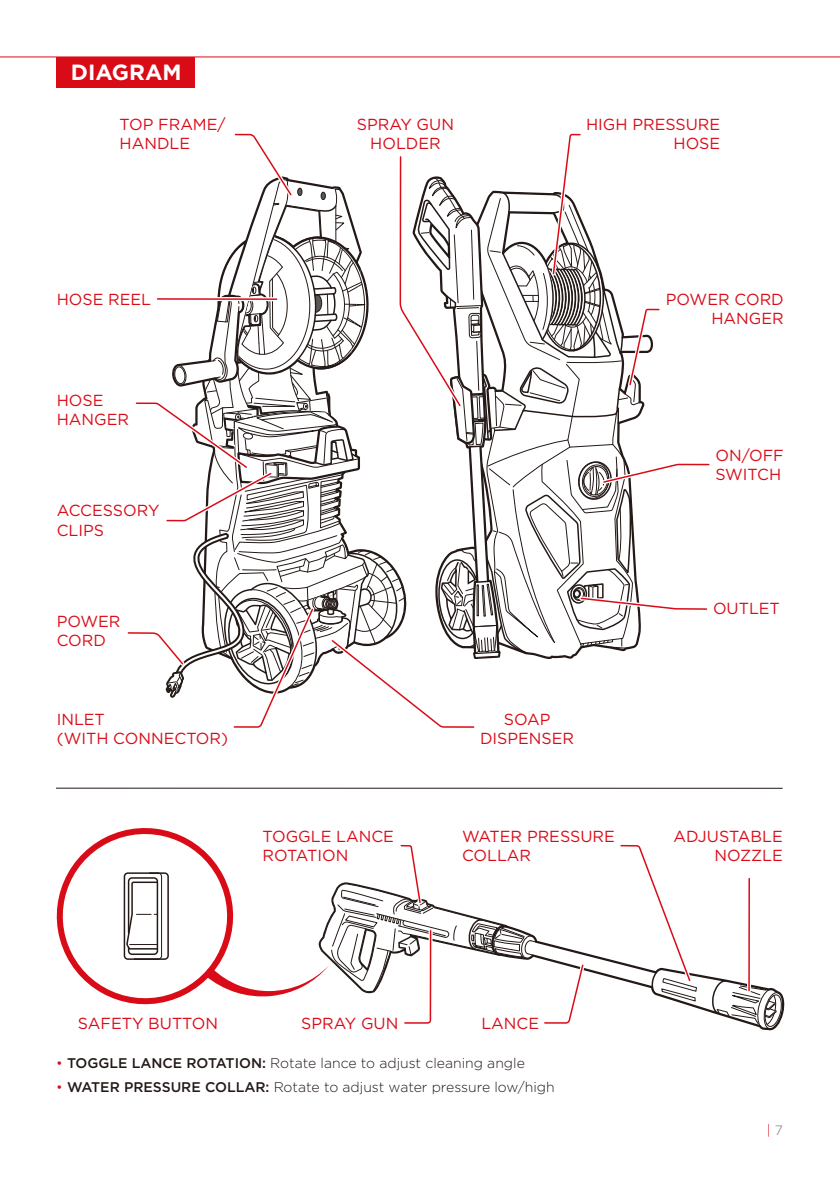
<style>
.page{position:relative;width:840px;height:1191px;background:#fff}
.page>*{position:absolute;margin:0;border:0;box-sizing:border-box;transform-origin:0 0}
.t1{font:700 22px "Gotham";color:#fff}
.t2{font:16px/19.2px "Gotham";color:#d90b17}
.t3{font:300 14px "Gotham";color:#231916}
.t4{font:300 13.8px "Gotham";color:#d90b17}
.s1{color:#d90b17}
.s2{font-weight:500}
.s3{font-weight:400;color:#9fa0a0}
</style>
<div class="page">
<div style="left:57px;top:57px;width:138px;height:30px;background:#d90b17"></div>
<hr style="left:0;top:56px;width:839px;height:1px;background:#d90b17">
<svg style="left:56px;top:828px;width:149px;height:177px"></svg>
<svg style="left:205px;top:844px;width:579px;height:187px"></svg>
<svg style="left:396px;top:788px;width:69px;height:243px"></svg>
<svg style="left:398px;top:788px;width:63px;height:243px"></svg>
<svg style="left:127px;top:133px;width:583px;height:595px"></svg>
<hr style="left:56px;top:787px;width:726px;height:1px;background:#231916">
<h1 class="t1" style="left:71px;top:58px;width:112px">DIAGRAM</h1>
<p class="t2" style="left:119px;top:114px;width:108px">TOP FRAME/<br>HANDLE</p>
<p class="t2" style="left:357px;top:114px;width:98px;text-align:center">SPRAY GUN<br>HOLDER</p>
<p class="t2" style="left:585px;top:114px;width:136px;text-align:right">HIGH PRESSURE<br>HOSE</p>
<p class="t2" style="left:57px;top:289px;width:96px">HOSE REEL</p>
<p class="t2" style="left:57px;top:390px;width:74px">HOSE<br>HANGER</p>
<p class="t2" style="left:57px;top:501px;width:104px">ACCESSORY<br>CLIPS</p>
<p class="t2" style="left:57px;top:611px;width:65px">POWER<br>CORD</p>
<p class="t2" style="left:57px;top:709px;width:173px">INLET<br>(WITH CONNECTOR)</p>
<p class="t2" style="left:480px;top:709px;width:95px;text-align:center">SOAP<br>DISPENSER</p>
<p class="t2" style="left:262px;top:826px;width:133px">TOGGLE LANCE<br>ROTATION</p>
<p class="t2" style="left:462px;top:826px;width:154px">WATER PRESSURE<br>COLLAR</p>
<p class="t2" style="left:665px;top:289px;width:119px;text-align:right">POWER CORD<br>HANGER</p>
<p class="t2" style="left:715px;top:445px;width:70px">ON/OFF<br>SWITCH</p>
<p class="t2" style="left:712px;top:598px;width:68px">OUTLET</p>
<p class="t2" style="left:673px;top:826px;width:111px;text-align:right">ADJUSTABLE<br>NOZZLE</p>
<p class="t2" style="left:78px;top:1013px;width:142px">SAFETY BUTTON</p>
<p class="t2" style="left:301px;top:1013px;width:98px">SPRAY GUN</p>
<p class="t2" style="left:481px;top:1013px;width:59px">LANCE</p>
<p class="t3" style="left:56px;top:1053px;width:470px"><span class="s1">•</span> <span class="s2">TOGGLE LANCE ROTATION:</span> Rotate lance to adjust cleaning angle</p>
<p class="t3" style="left:56px;top:1078px;width:499px"><span class="s1">•</span> <span class="s2">WATER PRESSURE COLLAR:</span> Rotate to adjust water pressure low/high</p>
<p class="t4" style="left:766px;top:1121px;width:18px">| <span class="s3">7</span></p>
</div>
